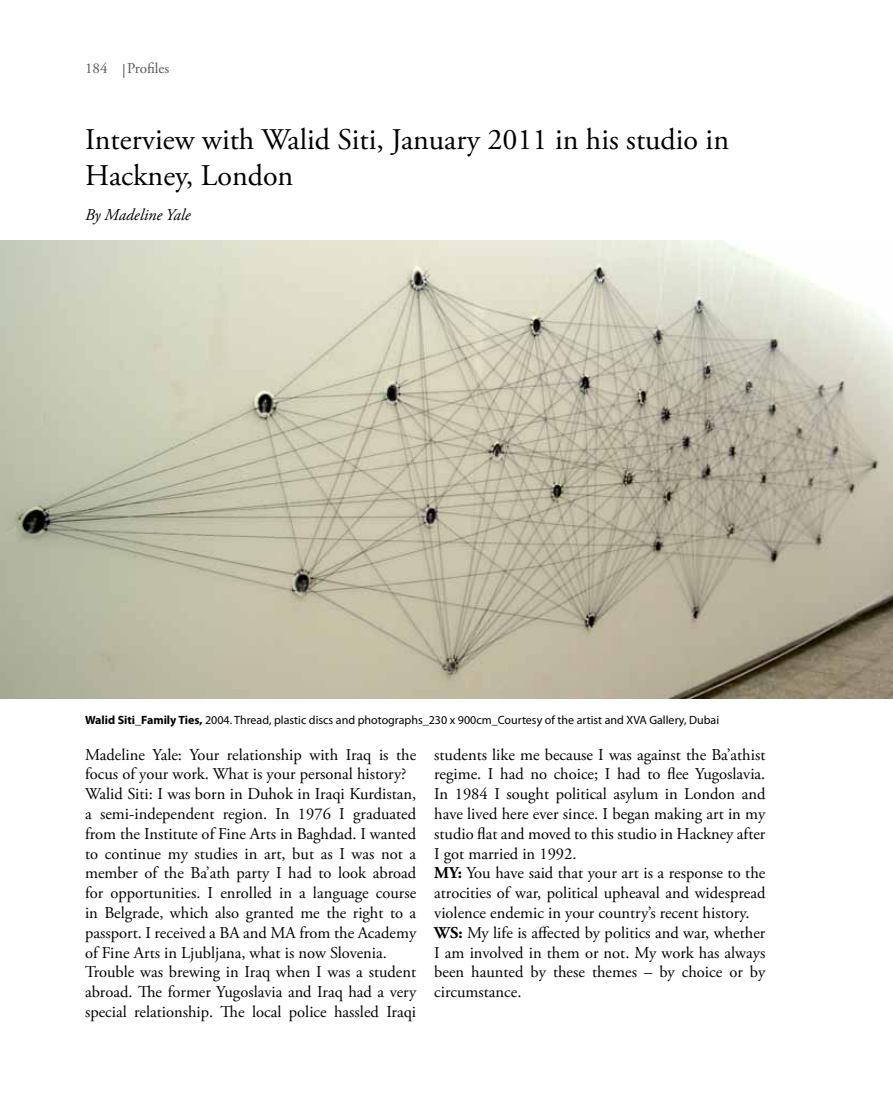
<style>
.page{position:relative;width:893px;height:1106px;background:#fff}
.page>*{position:absolute;margin:0;border:0;box-sizing:border-box;transform-origin:0 0}
.t1{font:30px/36px "Adobe Garamond Pro";color:#000}
.t2{font:16.5px/19.8px "Adobe Garamond Pro";color:#000}
.t3{font:italic 16.5px "Adobe Garamond Pro";color:#000}
.t4{font:15px "Adobe Garamond Pro";color:#58595b}
.t5{font:12px "Myriad Pro";color:#000}
.s1{font-weight:700}
</style>
<div class="page">
<svg style="left:124px;top:64px;width:1px;height:14px"></svg>
<img style="left:0;top:240px;width:893px;height:459px">
<p class="t4" style="left:85px;top:60px;width:24px">184</p>
<p class="t4" style="left:127px;top:60px;width:44px">Profiles</p>
<h1 class="t1" style="left:85px;top:123px;width:646px">Interview with Walid Siti, January 2011 in his studio in<br>Hackney, London</h1>
<p class="t3" style="left:85px;top:205px;width:107px">By Madeline Yale</p>
<p class="t5" style="left:85px;top:712px;width:636px"><span class="s1">Walid Siti_Family Ties,</span> 2004. Thread, plastic discs and photographs_230 x 900cm_Courtesy of the artist and XVA Gallery, Dubai</p>
<p class="t2" style="left:85px;top:745px;width:333px">Madeline Yale: Your relationship with Iraq is the focus of your work. What is your personal history?<br>Walid Siti: I was born in Duhok in Iraqi Kurdistan, a semi-independent region. In 1976 I graduated from the Institute of Fine Arts in Baghdad. I wanted to continue my studies in art, but as I was not a member of the Ba’ath party I had to look abroad for opportunities. I enrolled in a language course in Belgrade, which also granted me the right to a passport. I received a BA and MA from the Academy of Fine Arts in Ljubljana, what is now Slovenia.<br>Trouble was brewing in Iraq when I was a student abroad. The former Yugoslavia and Iraq had a very special relationship. The local police hassled Iraqi</p>
<p class="t2" style="left:434px;top:745px;width:333px">students like me because I was against the Ba’athist regime. I had no choice; I had to flee Yugoslavia.<br>In 1984 I sought political asylum in London and have lived here ever since. I began making art in my studio flat and moved to this studio in Hackney after I got married in 1992.<br><span class="s1">MY:</span> You have said that your art is a response to the atrocities of war, political upheaval and widespread violence endemic in your country’s recent history.<br><span class="s1">WS:</span> My life is affected by politics and war, whether I am involved in them or not. My work has always been haunted by these themes – by choice or by circumstance.</p>
</div>
